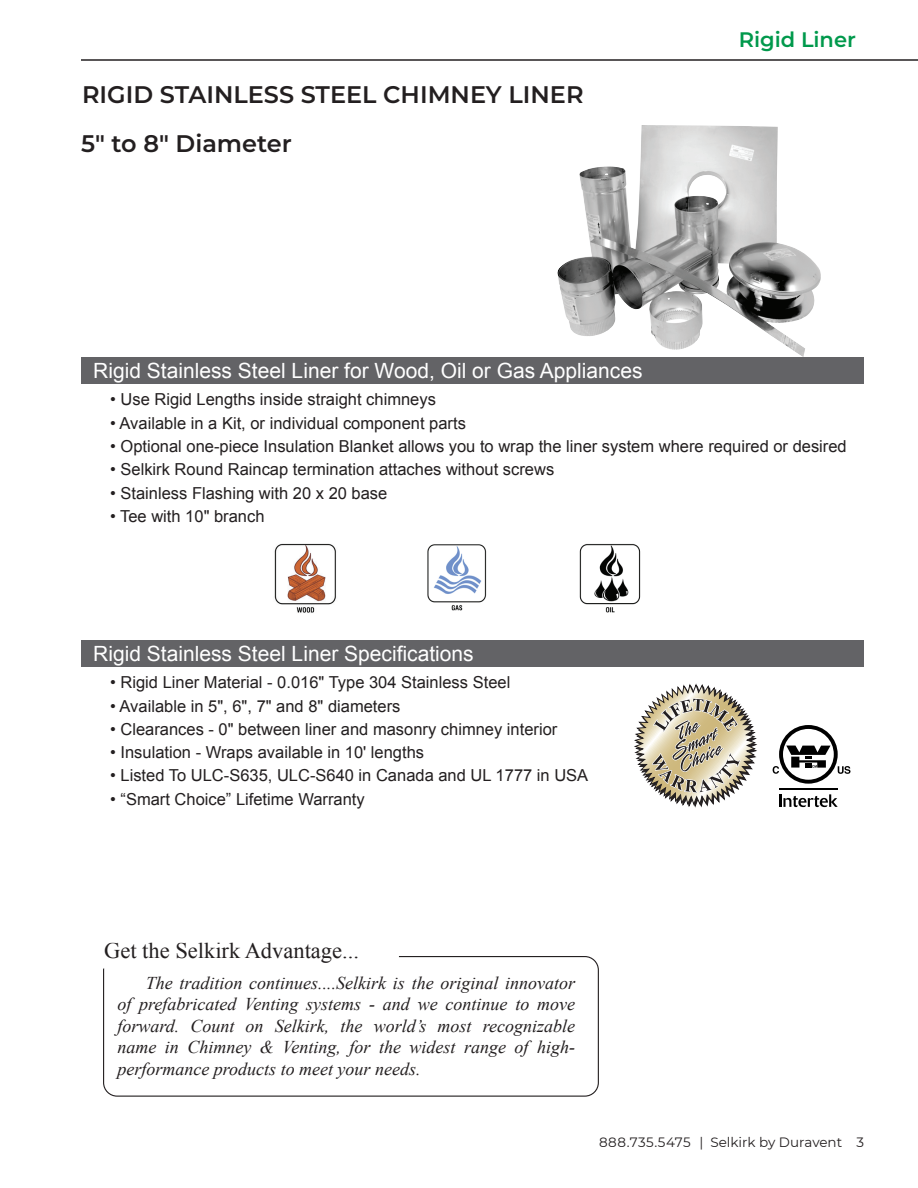
<style>
.page{position:relative;width:918px;height:1188px;background:#fff}
.page>*{position:absolute;margin:0;border:0;box-sizing:border-box;transform-origin:0 0}
.t1{font:100 24px/48.9px "Montserrat";color:#231f20}
.t2{font:22.5px "Times New Roman";color:#231f20}
.t3{font:21px "Arial";color:#fff}
.t4{font:100 21px "Montserrat";color:#00994c}
.t5{font:italic 18px/21.6px "Times New Roman";color:#231f20;text-align:justify}
.t6{font:16.5px "Arial";color:#231f20}
.t7{font:13.5px "Montserrat";color:#231f20}
</style>
<div class="page">
<hr style="left:81px;top:59px;width:837px;height:2px;background:#231f20">
<div style="left:103px;top:956px;width:496px;height:141px;border:1px solid #231f20;border-radius:14px"></div>
<div style="left:81px;top:932px;width:318px;height:37px;background:#fff"></div>
<img style="left:427px;top:544px;width:60px;height:67px">
<img style="left:579px;top:544px;width:62px;height:69px">
<img style="left:274px;top:543px;width:62px;height:70px">
<img style="left:557px;top:161px;width:264px;height:196px">
<div style="left:81px;top:357px;width:783px;height:27px;background:#636366"></div>
<div style="left:81px;top:640px;width:783px;height:27px;background:#636366"></div>
<svg style="left:634px;top:683px;width:124px;height:125px"></svg>
<svg style="left:779px;top:794px;width:59px;height:13px"></svg>
<hr style="left:779px;top:788px;width:59px;height:2px;background:#000">
<svg style="left:773px;top:725px;width:77px;height:59px"></svg>
<h1 class="t1" style="left:81px;top:69px;width:504px">RIGID STAINLESS STEEL CHIMNEY LINER<br>5" to 8" Diameter</h1>
<p class="t3" style="left:93px;top:357px;width:551px">Rigid Stainless Steel Liner for Wood, Oil or Gas Appliances</p>
<p class="t4" style="left:739px;top:26px;width:119px">Rigid Liner</p>
<p class="t6" style="left:110px;top:389px;width:327px">• Use Rigid Lengths inside straight chimneys</p>
<p class="t6" style="left:110px;top:412px;width:357px">• Available in a Kit, or individual component parts</p>
<p class="t6" style="left:110px;top:435px;width:738px">• Optional one-piece Insulation Blanket allows you to wrap the liner system where required or desired</p>
<p class="t6" style="left:110px;top:459px;width:446px">• Selkirk Round Raincap termination attaches without screws</p>
<p class="t6" style="left:110px;top:482px;width:279px">• Stainless Flashing with 20 x 20 base</p>
<p class="t6" style="left:110px;top:505px;width:156px">• Tee with 10" branch</p>
<p class="t3" style="left:93px;top:640px;width:382px">Rigid Stainless Steel Liner Specifications</p>
<p class="t6" style="left:110px;top:672px;width:402px">• Rigid Liner Material - 0.016" Type 304 Stainless Steel</p>
<p class="t6" style="left:110px;top:695px;width:292px">• Available in 5", 6", 7" and 8" diameters</p>
<p class="t6" style="left:110px;top:718px;width:449px">• Clearances - 0" between liner and masonry chimney interior</p>
<p class="t6" style="left:110px;top:742px;width:316px">• Insulation - Wraps available in 10' lengths</p>
<p class="t6" style="left:110px;top:765px;width:480px">• Listed To ULC-S635, ULC-S640 in Canada and UL 1777 in USA</p>
<p class="t6" style="left:110px;top:788px;width:256px">• “Smart Choice” Lifetime Warranty</p>
<h2 class="t2" style="left:104px;top:936px;width:256px">Get the Selkirk Advantage...</h2>
<p class="t5" style="left:117px;top:971px;width:459px;text-indent:28px">The tradition continues....Selkirk is the original innovator of prefabricated Venting systems - and we continue to move forward. Count on Selkirk, the world’s most recognizable name in Chimney &amp; Venting, for the widest range of high&shy;performance products to meet your needs.</p>
<p class="t7" style="left:599px;top:1133px;width:266px">888.735.5475 | Selkirk by Duravent 3</p>
</div>
